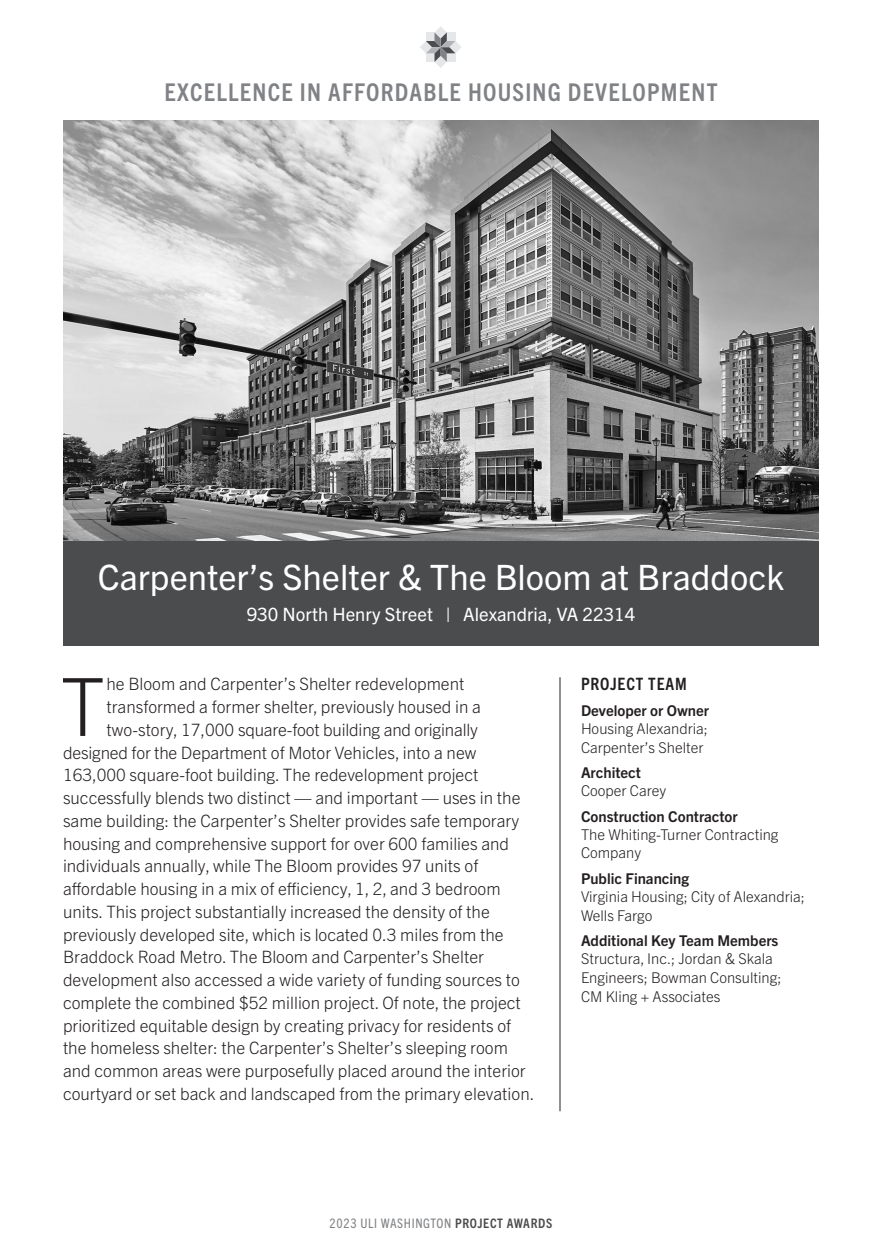
<style>
.page{position:relative;width:882px;height:1260px;background:#fff}
.page>*{position:absolute;margin:0;border:0;box-sizing:border-box;transform-origin:0 0}
.t1{font:300 80.5px "Trade Gothic Next LT Pro";color:#231f20}
.t2{font:35px "Trade Gothic Next LT Pro";color:#fff}
.t3{font:700 condensed 24.5px "Trade Gothic Next LT Pro";letter-spacing:.05em;color:#808285}
.t4{font:18.38px "Trade Gothic Next LT Pro";color:#fff}
.t5{font:300 17.15px "Trade Gothic Next LT Pro";color:#231f20}
.t6{font:700 condensed 17.15px "Trade Gothic Next LT Pro";letter-spacing:.05em;color:#231f20}
.t7{font:300 14.88px/18.4px "Trade Gothic Next LT Pro";color:#231f20}
.t8{font:condensed 13.12px "Trade Gothic Next LT Pro";letter-spacing:.05em;color:#808285}
.s1{font-weight:700}
.s2{font-weight:700;color:#4b4c4d}
</style>
<div class="page">
<img style="left:63px;top:121px;width:756px;height:420px">
<hr style="left:560px;top:677px;width:1px;height:434px;background:#231f20">
<div style="left:63px;top:541px;width:756px;height:105px;background:#4b4c4d"></div>
<svg style="left:420px;top:26px;width:41px;height:42px"></svg>
<p class="t3" style="left:164px;top:76px;width:555px">EXCELLENCE IN AFFORDABLE HOUSING DEVELOPMENT</p>
<p class="t2" style="left:98px;top:552px;width:688px">Carpenter’s Shelter &amp; The Bloom at Braddock</p>
<p class="t4" style="left:247px;top:602px;width:390px">930 North Henry Street | Alexandria, VA 22314</p>
<p class="t1" style="left:61px;top:651px;width:46px">T</p>
<p class="t5" style="left:107px;top:672px;width:359px">he Bloom and Carpenter’s Shelter redevelopment</p>
<p class="t5" style="left:107px;top:695px;width:376px">transformed a former shelter, previously housed in a</p>
<p class="t5" style="left:107px;top:718px;width:373px">two-story, 17,000 square-foot building and originally</p>
<p class="t5" style="left:63px;top:741px;width:415px">designed for the Department of Motor Vehicles, into a new</p>
<p class="t5" style="left:63px;top:763px;width:417px">163,000 square-foot building. The redevelopment project</p>
<p class="t5" style="left:63px;top:786px;width:459px">successfully blends two distinct — and important — uses in the</p>
<p class="t5" style="left:63px;top:809px;width:458px">same building: the Carpenter’s Shelter provides safe temporary</p>
<p class="t5" style="left:63px;top:832px;width:448px">housing and comprehensive support for over 600 families and</p>
<p class="t5" style="left:63px;top:854px;width:417px">individuals annually, while The Bloom provides 97 units of</p>
<p class="t5" style="left:63px;top:877px;width:439px">affordable housing in a mix of efficiency, 1, 2, and 3 bedroom</p>
<p class="t5" style="left:63px;top:900px;width:428px">units. This project substantially increased the density of the</p>
<p class="t5" style="left:63px;top:923px;width:442px">previously developed site, which is located 0.3 miles from the</p>
<p class="t5" style="left:63px;top:945px;width:423px">Braddock Road Metro. The Bloom and Carpenter’s Shelter</p>
<p class="t5" style="left:63px;top:968px;width:458px">development also accessed a wide variety of funding sources to</p>
<p class="t5" style="left:63px;top:991px;width:459px">complete the combined $52 million project. Of note, the project</p>
<p class="t5" style="left:63px;top:1014px;width:450px">prioritized equitable design by creating privacy for residents of</p>
<p class="t5" style="left:63px;top:1036px;width:446px">the homeless shelter: the Carpenter’s Shelter’s sleeping room</p>
<p class="t5" style="left:63px;top:1059px;width:464px">and common areas were purposefully placed around the interior</p>
<p class="t5" style="left:63px;top:1082px;width:473px">courtyard or set back and landscaped from the primary elevation.</p>
<p class="t6" style="left:581px;top:673px;width:107px">PROJECT TEAM</p>
<p class="t7" style="left:581px;top:700px;width:129px;text-align:justify"><span class="s1">Developer or Owner </span>Housing Alexandria; Carpenter’s Shelter</p>
<p class="t7" style="left:581px;top:762px;width:87px"><span class="s1">Architect<br></span>Cooper Carey</p>
<p class="t7" style="left:581px;top:806px;width:199px"><span class="s1">Construction Contractor<br></span>The Whiting-Turner Contracting<br>Company</p>
<p class="t7" style="left:581px;top:868px;width:226px"><span class="s1">Public Financing<br></span>Virginia Housing; City of Alexandria;<br>Wells Fargo</p>
<p class="t7" style="left:581px;top:930px;width:202px"><span class="s1">Additional Key Team Members<br></span>Structura, Inc.; Jordan &amp; Skala<br>Engineers; Bowman Consulting;<br>CM Kling + Associates</p>
<p class="t8" style="left:330px;top:1214px;width:224px">2023 ULI WASHINGTON <span class="s2">PROJECT AWARDS</span></p>
</div>
